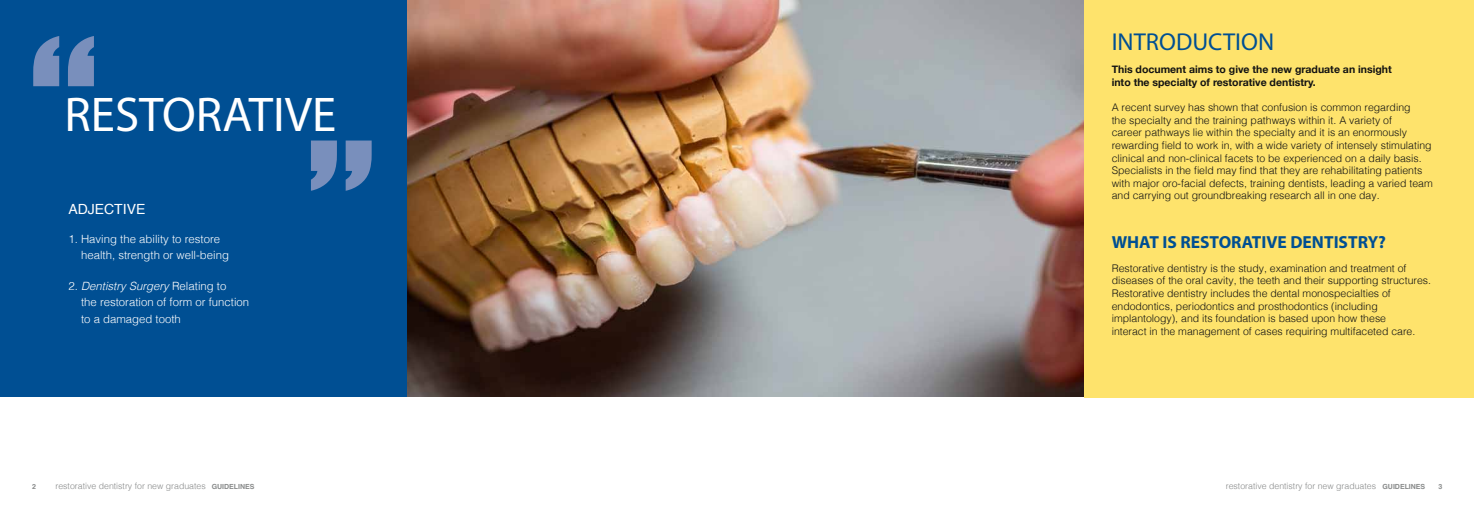
<style>
.page{position:relative;width:1474px;height:521px;background:#fff}
.page>*{position:absolute;margin:0;border:0;box-sizing:border-box;transform-origin:0 0}
.t1{font:196.35px "Impact";color:#798fbc}
.t2{font:49px "Myriad Pro";color:#fff}
.t3{font:24.5px "Myriad Pro";color:#004f93}
.t4{font:700 17.5px "Myriad Pro";color:#004f93}
.t5{font:14px "Helvetica";color:#fff}
.t6{font:300 11.38px/16.6px "Helvetica";color:#fff}
.t7{font:300 10.5px/12.6px "Helvetica";color:#121212}
.t8{font:700 10.5px/12.6px "Helvetica Neue";color:#121212}
.t9{font:300 8.75px "Helvetica";color:#888a8a}
.t10{font:700 7px "Helvetica";color:#888a8a}
.s1{font-style:italic}
.s2{font-weight:700;font-size:7px}
</style>
<div class="page">
<img style="left:406px;top:0;width:678px;height:397px">
<div style="left:0;top:0;width:406px;height:397px;background:#004f93"></div>
<div style="left:1084px;top:0;width:389px;height:397px;background:#fee36c"></div>
<h1 class="t1" style="left:30px;top:-38px;width:69px">“</h1>
<h2 class="t2" style="left:64px;top:84px;width:273px">RESTORATIVE</h2>
<h3 class="t5" style="left:68px;top:198px;width:79px">ADJECTIVE</h3>
<p class="t6" style="left:81px;top:230px;width:149px;text-indent:-13px">1. Having the ability to restore health, strength or well-being</p>
<p class="t6" style="left:81px;top:277px;width:170px;text-indent:-13px">2. <span class="s1">Dentistry Surgery</span> Relating to<br>the restoration of form or function to a damaged tooth</p>
<h1 class="t1" style="left:375px;top:265px;width:69px;rotate:-180deg">“</h1>
<h3 class="t3" style="left:1111px;top:27px;width:164px">INTRODUCTION</h3>
<p class="t8" style="left:1111px;top:64px;width:281px">This document aims to give the new graduate an insight into the specialty of restorative dentistry.</p>
<p class="t7" style="left:1111px;top:100px;width:322px">A recent survey has shown that confusion is common regarding<br>the specialty and the training pathways within it. A variety of<br>career pathways lie within the specialty and it is an enormously rewarding field to work in, with a wide variety of intensely stimulating clinical and non-clinical facets to be experienced on a daily basis.<br>Specialists in the field may find that they are rehabilitating patients with major oro-facial defects, training dentists, leading a varied team and carrying out groundbreaking research all in one day.</p>
<h3 class="t4" style="left:1111px;top:231px;width:276px">WHAT IS RESTORATIVE DENTISTRY?</h3>
<p class="t7" style="left:1111px;top:261px;width:321px">Restorative dentistry is the study, examination and treatment of diseases of the oral cavity, the teeth and their supporting structures.<br>Restorative dentistry includes the dental monospecialties of endodontics, periodontics and prosthodontics (including implantology), and its foundation is based upon how these<br>interact in the management of cases requiring multifaceted care.</p>
<p class="t10" style="left:32px;top:481px;width:5px">2</p>
<p class="t9" style="left:55px;top:479px;width:200px">restorative dentistry for new graduates <span class="s2">GUIDELINES</span></p>
<p class="t9" style="left:1225px;top:479px;width:201px">restorative dentistry for new graduates <span class="s2">GUIDELINES</span></p>
<p class="t10" style="left:1438px;top:481px;width:5px">3</p>
</div>
